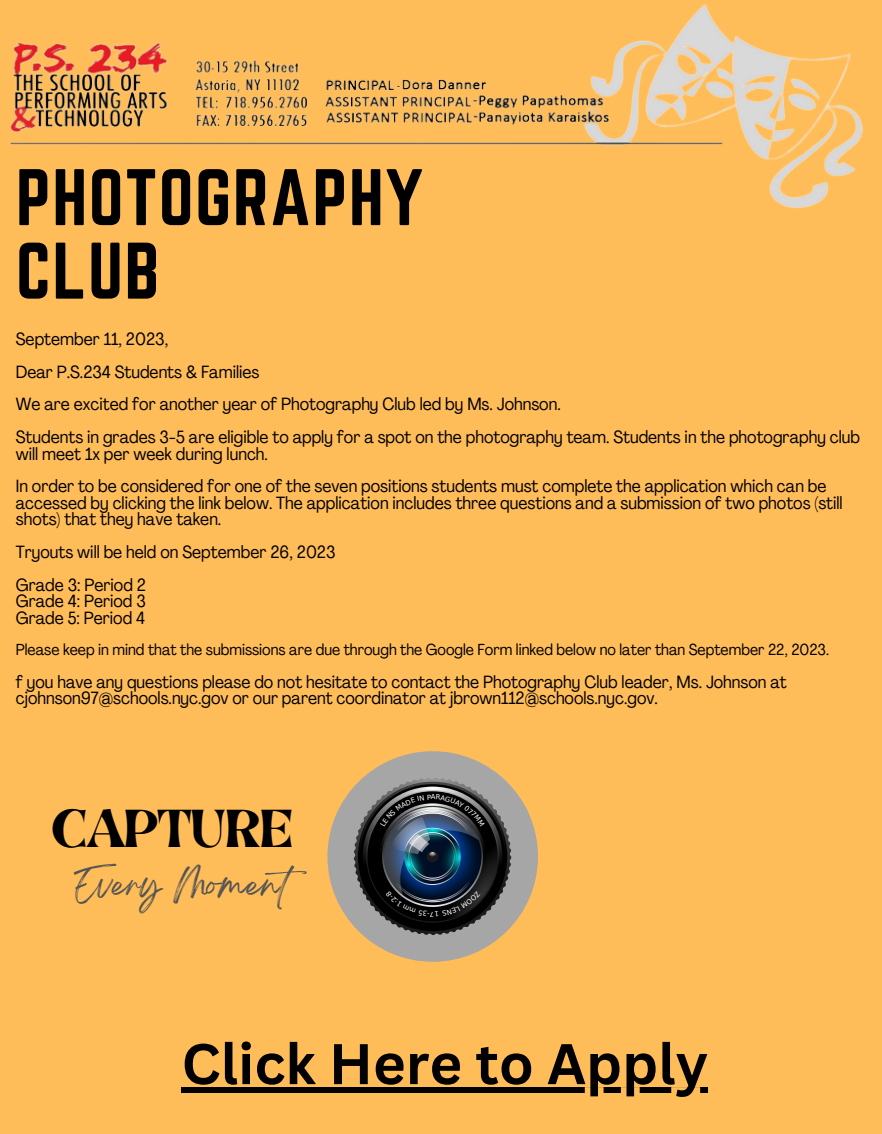
<style>
.page{position:relative;width:882px;height:1134px;background:#ffbd59}
.page>*{position:absolute;margin:0;border:0;box-sizing:border-box;transform-origin:0 0}
.t1{font:70px "Norwester";letter-spacing:.02em;color:#000}
.t2{font:700 56px "Canva Sans";color:#000}
.t3{font:42.88px "Brasika Display";color:#000}
.t4{font:29.75px "Breathing";color:#545454}
.t5{font:condensed 17.5px/16.4px "Agrandir";color:#000}
.t6{font:condensed 15.75px "Agrandir";color:#000}
</style>
<div class="page">
<div style="left:327px;top:751px;width:211px;height:211px;background:#a6a6a6;border-radius:50%"></div>
<img style="left:10px;top:4px;width:853px;height:204px">
<div style="left:182px;top:1087px;width:526px;height:6px;background:#000"></div>
<svg style="left:354px;top:778px;width:157px;height:157px"></svg>
<p class="t1" style="left:16px;top:155px;width:409px">PHOTOGRAPHY</p>
<p class="t1" style="left:16px;top:229px;width:145px">CLUB</p>
<p class="t5" style="left:16px;top:332px;width:154px">September 11, 2023,</p>
<p class="t5" style="left:16px;top:365px;width:245px">Dear P.S.234 Students &amp; Families</p>
<p class="t5" style="left:16px;top:398px;width:546px">We are excited for another year of Photography Club led by Ms. Johnson.</p>
<p class="t5" style="left:16px;top:431px;width:846px">Students in grades 3-5 are eligible to apply for a spot on the photography team. Students in the photography club will meet 1x per week during lunch.</p>
<p class="t5" style="left:16px;top:480px;width:828px">In order to be considered for one of the seven positions students must complete the application which can be accessed by clicking the link below. The application includes three questions and a submission of two photos (still shots) that they have taken.</p>
<p class="t5" style="left:16px;top:545px;width:321px">Tryouts will be held on September 26, 2023</p>
<p class="t5" style="left:16px;top:578px;width:132px">Grade 3: Period 2</p>
<p class="t5" style="left:16px;top:595px;width:131px">Grade 4: Period 3</p>
<p class="t5" style="left:16px;top:611px;width:131px">Grade 5: Period 4</p>
<p class="t6" style="left:16px;top:643px;width:815px">Please keep in mind that the submissions are due through the Google Form linked below no later than September 22, 2023.</p>
<p class="t5" style="left:16px;top:675px;width:772px">f you have any questions please do not hesitate to contact the Photography Club leader, Ms. Johnson at cjohnson97@schools.nyc.gov or our parent coordinator at jbrown112@schools.nyc.gov.</p>
<p class="t3" style="left:51px;top:796px;width:243px">CAPTURE</p>
<p class="t4" style="left:74px;top:875px;width:248px">Every Moment</p>
<p class="t2" style="left:182px;top:1024px;width:528px">Click Here to Apply</p>
</div>
